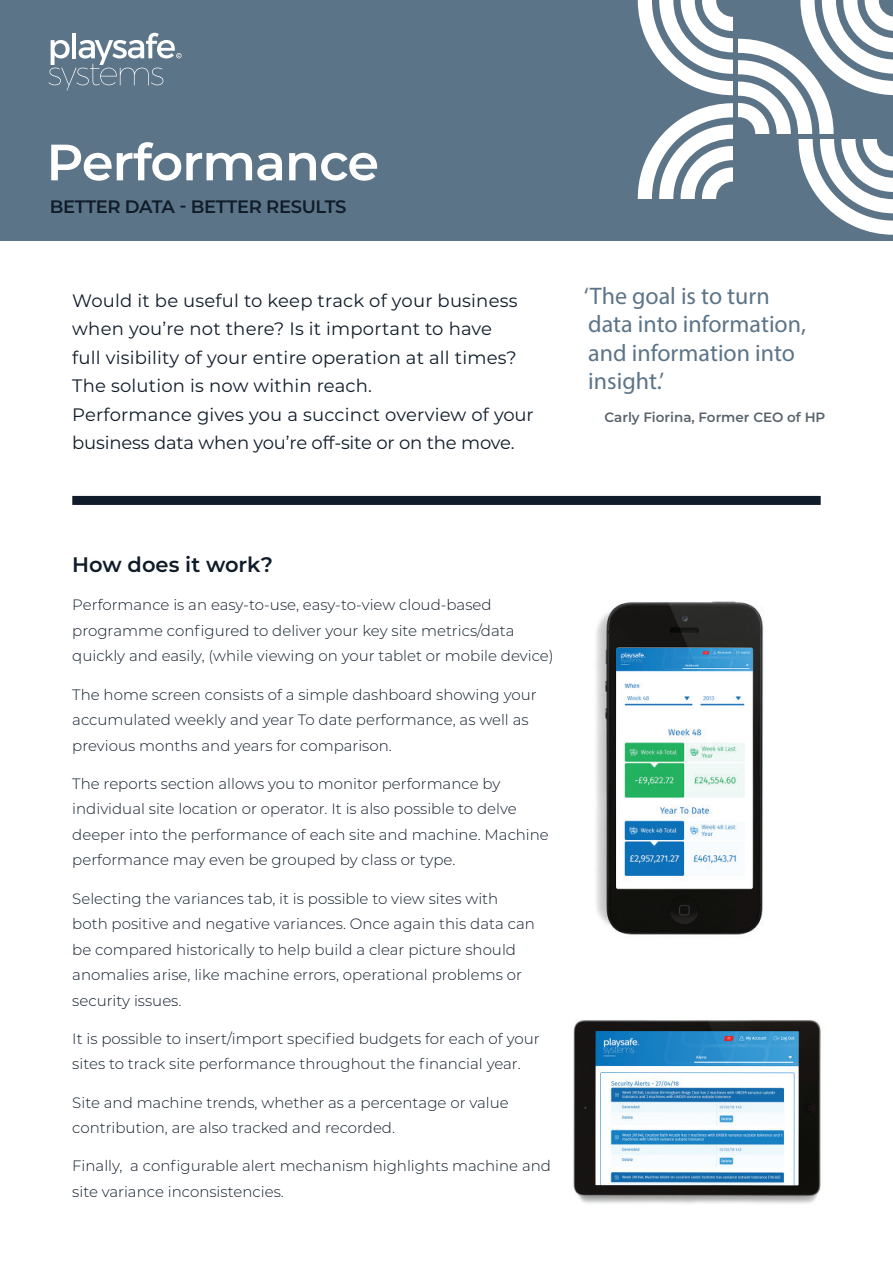
<style>
.page{position:relative;width:893px;height:1263px;background:#fff}
.page>*{position:absolute;margin:0;border:0;box-sizing:border-box;transform-origin:0 0}
.t1{font:600 51px "Montserrat";letter-spacing:-.02em;color:#fff}
.t2{font:24px/28.5px "Myriad Pro";color:#5c7488}
.t3{font:600 21px "Montserrat";color:#101c2a}
.t4{font:18px/28.5px "Montserrat";letter-spacing:.01em;color:#101c2a}
.t5{font:600 18px "Montserrat";letter-spacing:-.02em;color:#101c2a}
.t6{font:300 15px/25.5px "Montserrat";color:#101c2a}
.t7{font:600 13.5px "Montserrat";color:#5a636c}
</style>
<div class="page">
<div style="left:0;top:0;width:893px;height:241px;background:#5c7488"></div>
<svg style="left:49px;top:33px;width:133px;height:58px"></svg>
<div style="left:72px;top:496px;width:749px;height:9px;background:#101c2a"></div>
<svg style="left:638px;top:0;width:95px;height:95px"></svg>
<svg style="left:798px;top:140px;width:95px;height:95px"></svg>
<svg style="left:638px;top:103px;width:95px;height:95px"></svg>
<svg style="left:739px;top:0;width:154px;height:134px"></svg>
<img style="left:573px;top:1020px;width:248px;height:184px">
<img style="left:596px;top:601px;width:168px;height:336px">
<h1 class="t1" style="left:46px;top:126px;width:334px">Performance</h1>
<p class="t5" style="left:50px;top:194px;width:298px">BETTER DATA - BETTER RESULTS</p>
<p class="t4" style="left:72px;top:285px;width:463px">Would it be useful to keep track of your business when you’re not there? Is it important to have<br>full visibility of your entire operation at all times?<br>The solution is now within reach.<br>Performance gives you a succinct overview of your business data when you’re off-site or on the move.</p>
<h2 class="t2" style="left:584px;top:281px;width:224px">‘The goal is to turn data into information, and information into insight.’</h2>
<p class="t7" style="left:604px;top:407px;width:222px">Carly Fiorina, Former CEO of HP</p>
<h3 class="t3" style="left:72px;top:550px;width:202px">How does it work?</h3>
<p class="t6" style="left:72px;top:592px;width:483px">Performance is an easy-to-use, easy-to-view cloud-based programme configured to deliver your key site metrics/data quickly and easily, (while viewing on your tablet or mobile device)</p>
<p class="t6" style="left:72px;top:681px;width:466px">The home screen consists of a simple dashboard showing your accumulated weekly and year To date performance, as well as previous months and years for comparison.</p>
<p class="t6" style="left:72px;top:770px;width:478px">The reports section allows you to monitor performance by individual site location or operator. It is also possible to delve deeper into the performance of each site and machine. Machine performance may even be grouped by class or type.</p>
<p class="t6" style="left:72px;top:885px;width:464px">Selecting the variances tab, it is possible to view sites with both positive and negative variances. Once again this data can be compared historically to help build a clear picture should anomalies arise, like machine errors, operational problems or security issues.</p>
<p class="t6" style="left:72px;top:1025px;width:469px">It is possible to insert/import specified budgets for each of your sites to track site performance throughout the financial year.</p>
<p class="t6" style="left:72px;top:1089px;width:438px">Site and machine trends, whether as a percentage or value contribution, are also tracked and recorded.</p>
<p class="t6" style="left:72px;top:1153px;width:480px">Finally, a configurable alert mechanism highlights machine and site variance inconsistencies.</p>
</div>
